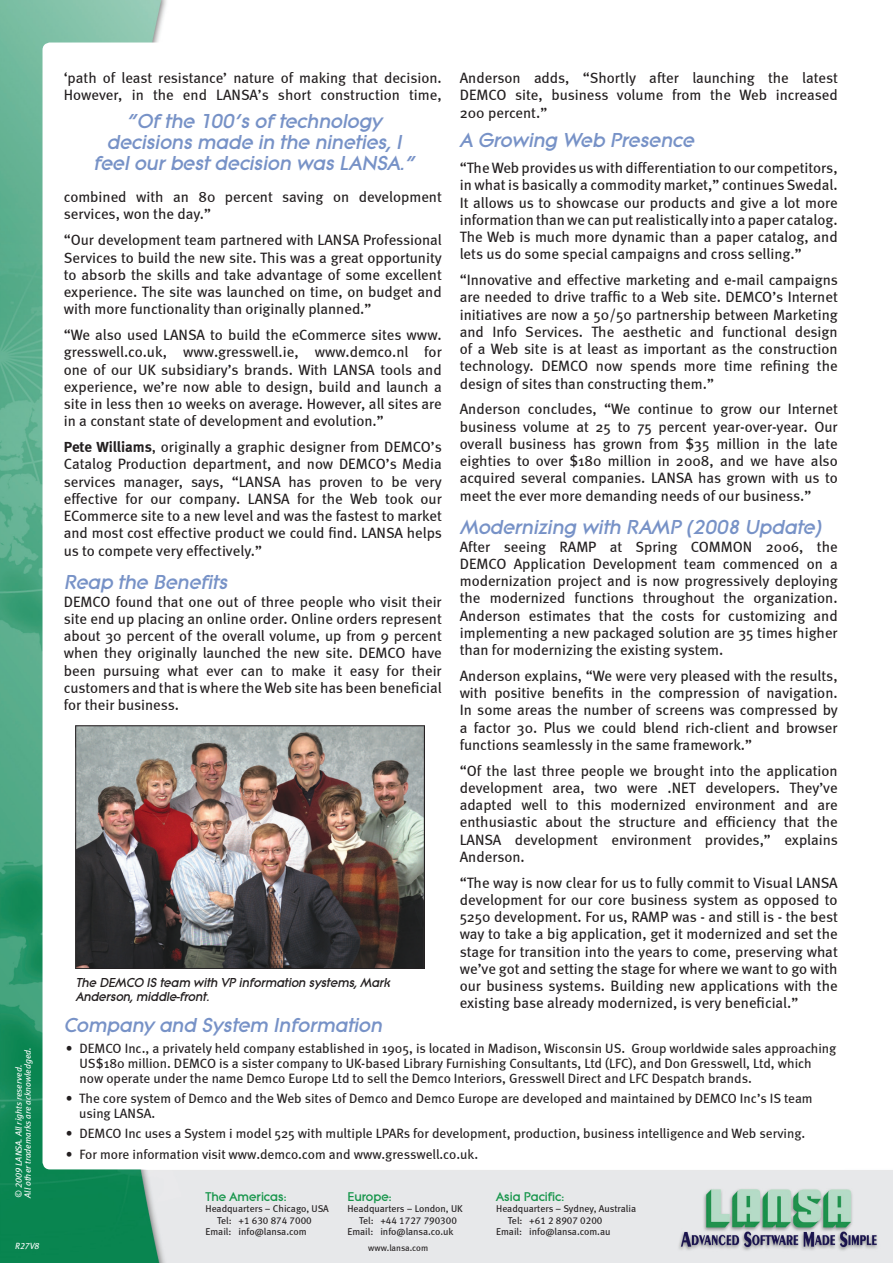
<style>
.page{position:relative;width:893px;height:1263px;background:#fff}
.page>*{position:absolute;margin:0;border:0;box-sizing:border-box;transform-origin:0 0}
.t1{font:italic 800 21px/21px "Litera EF";color:#7792c7;text-align:center}
.t2{font:15px/17.2px "Meta";color:#231f20;text-align:justify}
.t3{font:13.5px/15px "Meta";color:#231f20}
.t4{font:italic 800 13.5px/13.5px "Litera EF";color:#231f20;scale:.96 1}
.t5{font:800 13.2px "Litera EF";color:#18964c}
.t6{font:9.9px "Meta Book LF";color:#231f20}
.t7{font:italic 9px/9px "Meta Book LF";color:#fff}
.t8{font:9px "Meta Book LF";letter-spacing:-.005em;color:#231f20}
.t9{font:italic 9px "Meta Book LF";color:#fff;scale:.96 1}
.s1{font-weight:700}
</style>
<div class="page">
<img style="left:0;top:0;width:893px;height:1263px">
<div style="left:43px;top:43px;width:807px;height:1126px;background:#fff;border-radius:8px"></div>
<img style="left:76px;top:725px;width:348px;height:244px">
<p class="t7" style="left:14px;top:1197px;width:152px;rotate:-90deg">© 2009 LANSA. All rights reserved.<br>All other trademarks are acknowledged.</p>
<p class="t9" style="left:15px;top:1240px;width:29px">R27V8</p>
<p class="t2" style="left:64px;top:69px;width:379px">‘path of least resistance’ nature of making that decision.<br>However, in the end LANSA’s short construction time,</p>
<h1 class="t1" style="left:93px;top:111px;width:327px">“Of the 100’s of technology decisions made in the nineties, I feelourbestdecision was LANSA.”</h1>
<p class="t2" style="left:64px;top:188px;width:380px">combined with an 80 percent saving on development services, won the day.”</p>
<p class="t2" style="left:64px;top:231px;width:380px">“Our development team partnered with LANSA Professional Services to build the new site. This was a great opportunity to absorb the skills and take advantage of some excellent experience. The site was launched on time, on budget and with more functionality than originally planned.”</p>
<p class="t2" style="left:64px;top:326px;width:379px">“We also used LANSA to build the eCommerce sites www. gresswell.co.uk, www.gresswell.ie, www.demco.nl for one of our UK subsidiary’s brands. With LANSA tools and experience, we’re now able to design, build and launch a site in less then 10 weeks on average. However, all sites are in a constant state of development and evolution.”</p>
<p class="t2" style="left:64px;top:438px;width:380px"><span class="s1">Pete Williams</span>, originally a graphic designer from DEMCO’s Catalog Production department, and now DEMCO’s Media services manager, says, “LANSA has proven to be very effective for our company. LANSA for the Web took our ECommerce site to a new level and was the fastest to market and most cost effective product we could find. LANSA helps us to compete very effectively.”</p>
<h1 class="t1" style="left:64px;top:572px;width:169px">Reap the Benefits</h1>
<p class="t2" style="left:64px;top:592px;width:380px">DEMCO found that one out of three people who visit their site end up placing an online order. Online orders represent about 30 percent of the overall volume, up from 9 percent when they originally launched the new site. DEMCO have been pursuing what ever can to make it easy for their customers and that is where the Web site has been beneficial for their business.</p>
<p class="t4" style="left:76px;top:976px;width:332px">The DEMCO IS team with VP information systems, Mark<br>Anderson, middle-front.</p>
<p class="t2" style="left:460px;top:69px;width:380px">Anderson adds, “Shortly after launching the latest DEMCO site, business volume from the Web increased 200 percent.”</p>
<h1 class="t1" style="left:460px;top:130px;width:240px">A Growing Web Presence</h1>
<p class="t2" style="left:460px;top:159px;width:379px">“The Web provides us with differentiation to our competitors, in what is basically a commodity market,” continues Swedal.<br>It allows us to showcase our products and give a lot more information than we can put realistically into a paper catalog.<br>The Web is much more dynamic than a paper catalog, and lets us do some special campaigns and cross selling.”</p>
<p class="t2" style="left:460px;top:271px;width:380px">“Innovative and effective marketing and e-mail campaigns are needed to drive traffic to a Web site. DEMCO’s Internet initiatives are now a 50/50 partnership between Marketing and Info Services. The aesthetic and functional design of a Web site is at least as important as the construction technology. DEMCO now spends more time refining the design of sites than constructing them.”</p>
<p class="t2" style="left:460px;top:400px;width:380px">Anderson concludes, “We continue to grow our Internet business volume at 25 to 75 percent year-over-year. Our overall business has grown from $35 million in the late eighties to over $180 million in 2008, and we have also acquired several companies. LANSA has grown with us to meet the ever more demanding needs of our business.”</p>
<h1 class="t1" style="left:460px;top:517px;width:367px">Modernizing with RAMP (2008 Update)</h1>
<p class="t2" style="left:460px;top:537px;width:379px">After seeing RAMP at Spring COMMON 2006, the DEMCO Application Development team commenced on a modernization project and is now progressively deploying the modernized functions throughout the organization.<br>Anderson estimates that the costs for customizing and implementing a new packaged solution are 35 times higher than for modernizing the existing system.</p>
<p class="t2" style="left:460px;top:667px;width:380px">Anderson explains, “We were very pleased with the results, with positive benefits in the compression of navigation.<br>In some areas the number of screens was compressed by a factor 30. Plus we could blend rich-client and browser functions seamlessly in the same framework.”</p>
<p class="t2" style="left:460px;top:761px;width:380px">“Of the last three people we brought into the application development area, two were .NET developers. They’ve adapted well to this modernized environment and are enthusiastic about the structure and efficiency that the LANSA development environment provides,” explains Anderson.</p>
<p class="t2" style="left:460px;top:873px;width:380px">“The way is now clear for us to fully commit to Visual LANSA development for our core business system as opposed to 5250 development. For us, RAMP was - and still is - the best way to take a big application, get it modernized and set the stage for transition into the years to come, preserving what we’ve got and setting the stage for where we want to go with our business systems. Building new applications with the existing base already modernized, is very beneficial.”</p>
<h1 class="t1" style="left:64px;top:1015px;width:324px">Company and System Information</h1>
<p class="t3" style="left:80px;top:1040px;width:758px;text-indent:-14px">• DEMCO Inc., a privately held company established in 1905, is located in Madison, Wisconsin US. Group worldwide sales approaching<br>US$180 million. DEMCO is a sister company to UK-based Library Furnishing Consultants, Ltd (LFC), and Don Gresswell, Ltd, which now operate under the name Demco Europe Ltd to sell the Demco Interiors, Gresswell Direct and LFC Despatch brands.</p>
<p class="t3" style="left:79px;top:1090px;width:735px;text-indent:-13px">• The core system of Demco and the Web sites of Demco and Demco Europe are developed and maintained by DEMCO Inc’s IS team using LANSA.</p>
<p class="t3" style="left:66px;top:1126px;width:741px">• DEMCO Inc uses a System i model 525 with multiple LPARs for development, production, business intelligence and Web serving.</p>
<p class="t3" style="left:66px;top:1146px;width:414px">• For more information visit www.demco.com and www.gresswell.co.uk.</p>
<p class="t5" style="left:206px;top:1189px;width:82px">The Americas:</p>
<p class="t6" style="left:206px;top:1203px;width:125px">Headquarters – Chicago, USA</p>
<p class="t6" style="left:217px;top:1214px;width:96px">Tel: +1 630 874 7000</p>
<p class="t6" style="left:206px;top:1226px;width:103px">Email: info@lansa.com</p>
<p class="t5" style="left:347px;top:1189px;width:46px">Europe:</p>
<p class="t6" style="left:347px;top:1203px;width:117px">Headquarters – London, UK</p>
<p class="t6" style="left:359px;top:1214px;width:99px">Tel: +44 1727 790300</p>
<p class="t6" style="left:347px;top:1226px;width:108px">Email: info@lansa.co.uk</p>
<p class="t8" style="left:368px;top:1242px;width:61px">www.lansa.com</p>
<p class="t5" style="left:496px;top:1189px;width:70px">Asia Pacific:</p>
<p class="t6" style="left:496px;top:1203px;width:142px">Headquarters – Sydney, Australia</p>
<p class="t6" style="left:508px;top:1214px;width:96px">Tel: +61 2 8907 0200</p>
<p class="t6" style="left:496px;top:1226px;width:116px">Email: info@lansa.com.au</p>
</div>
